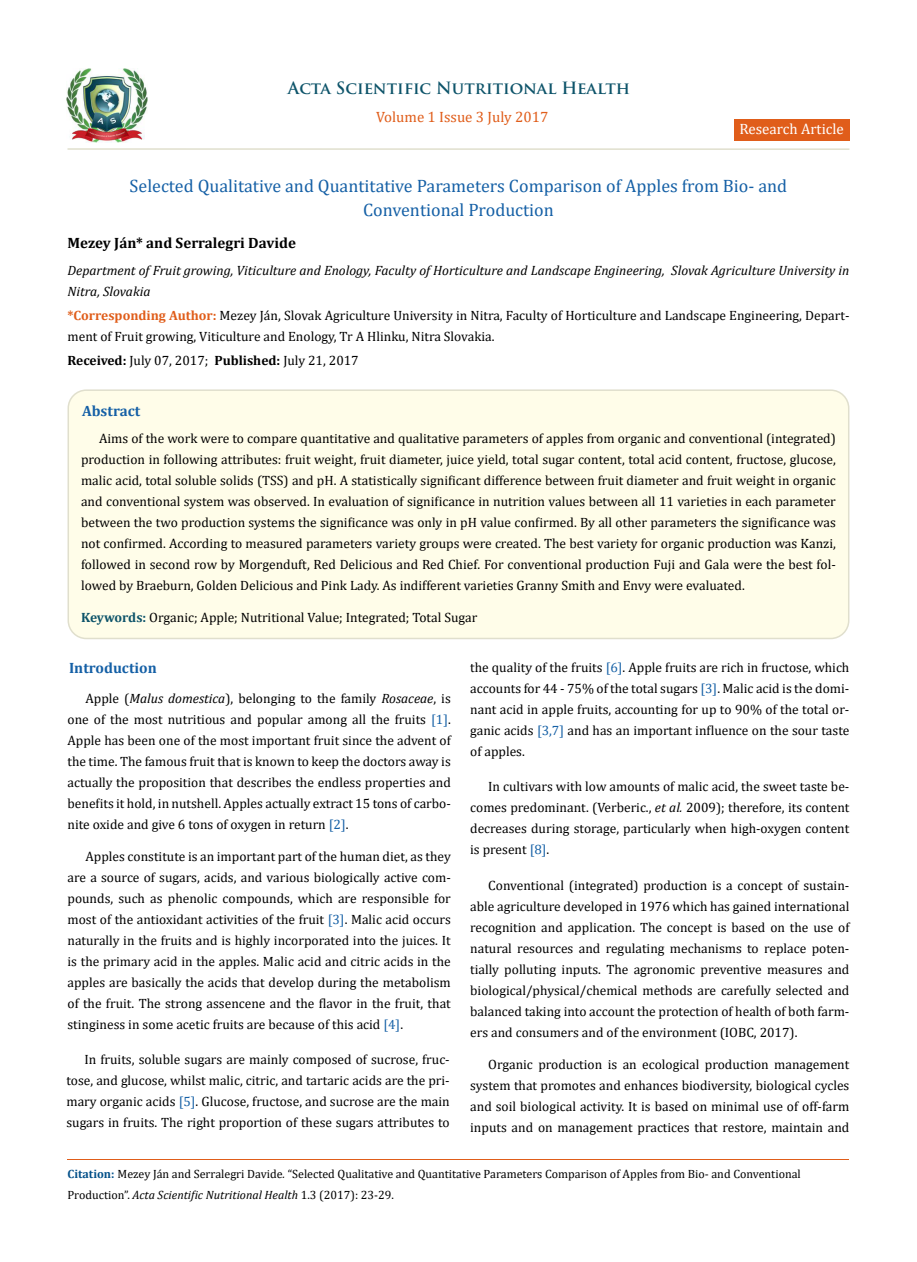
<style>
.page{position:relative;width:917px;height:1262px;background:#fff}
.page>*{position:absolute;margin:0;border:0;box-sizing:border-box;transform-origin:0 0}
.t1{font:18px/24px "Cambria";color:#1560a6;text-align:center}
.t2{font:700 16.5px "Trajan Pro";color:#0e546a}
.t3{font:700 15px "Cambria";color:#000}
.t4{font:15px "Cambria";color:#e05d1a}
.t5{font:700 15px "Cambria";color:#1560a6}
.t6{font:15px "Cambria";color:#fff}
.t7{font:13.5px/21px "Cambria";color:#000;text-align:justify}
.t8{font:italic 13.5px/21px "Cambria";color:#000}
.t9{font:12px/21px "Cambria";color:#000}
.s1{font-weight:700;color:#e05d1a}
.s2{font-weight:700}
.s3{font-weight:700;color:#0e546a}
.s4{color:#1560a6}
.s5{font-style:italic}
.s6{font-weight:700;color:#035089}
</style>
<div class="page">
<img style="left:67px;top:68px;width:80px;height:74px">
<div style="left:734px;top:119px;width:115px;height:22px;background:#e05d1a"></div>
<div style="left:68px;top:390px;width:780px;height:248px;background:#fffde9;border-radius:18px"></div>
<div style="left:67px;top:389px;width:782px;height:250px;border:2px solid #e0dfcd;border-radius:18px"></div>
<hr style="left:67px;top:1159px;width:782px;height:1px;background:#e05d1a">
<hr style="left:67px;top:148px;width:782px;height:2px;background:#e0dfcd">
<p class="t2" style="left:288px;top:77px;width:344px">Acta Scientific Nutritional Health</p>
<p class="t4" style="left:376px;top:108px;width:174px">Volume 1 Issue 3 July 2017</p>
<p class="t6" style="left:739px;top:120px;width:106px">Research Article</p>
<h1 class="t1" style="left:130px;top:174px;width:659px">Selected Qualitative and Quantitative Parameters Comparison of Apples from Bio- and<br>Conventional Production</h1>
<p class="t3" style="left:67px;top:232px;width:230px">Mezey Ján* and Serralegri Davide</p>
<p class="t8" style="left:67px;top:259px;width:783px">Department of Fruit growing, Viticulture and Enology, Faculty of Horticulture and Landscape Engineering, Slovak Agriculture University in<br>Nitra, Slovakia</p>
<p class="t7" style="left:67px;top:305px;width:783px"><span class="s1">*Corresponding Author:</span> Mezey Ján, Slovak Agriculture University in Nitra, Faculty of Horticulture and Landscape Engineering, Depart&shy;ment of Fruit growing, Viticulture and Enology, Tr A Hlinku, Nitra Slovakia.</p>
<p class="t7" style="left:67px;top:350px;width:293px"><span class="s2">Received:</span> July 07, 2017; <span class="s2">Published:</span> July 21, 2017</p>
<p class="t5" style="left:82px;top:400px;width:60px">Abstract</p>
<p class="t7" style="left:81px;top:428px;width:756px;text-indent:18px">Aims of the work were to compare quantitative and qualitative parameters of apples from organic and conventional (integrated) production in following attributes: fruit weight, fruit diameter, juice yield, total sugar content, total acid content, fructose, glucose, malic acid, total soluble solids (TSS) and pH. A statistically significant difference between fruit diameter and fruit weight in organic and conventional system was observed. In evaluation of significance in nutrition values between all 11 varieties in each parameter between the two production systems the significance was only in pH value confirmed. By all other parameters the significance was not confirmed. According to measured parameters variety groups were created. The best variety for organic production was Kanzi, followed in second row by Morgenduft, Red Delicious and Red Chief. For conventional production Fuji and Gala were the best fol&shy;lowed by Braeburn, Golden Delicious and Pink Lady. As indifferent varieties Granny Smith and Envy were evaluated.</p>
<p class="t7" style="left:81px;top:606px;width:398px"><span class="s3">Keywords:</span> Organic; Apple; Nutritional Value; Integrated; Total Sugar</p>
<p class="t7" style="left:470px;top:657px;width:381px">the quality of the fruits <span class="s4">[6]</span>. Apple fruits are rich in fructose, which accounts for 44 - 75% of the total sugars <span class="s4">[3]</span>. Malic acid is the domi&shy;nant acid in apple fruits, accounting for up to 90% of the total or&shy;ganic acids <span class="s4">[3,7]</span> and has an important influence on the sour taste of apples.</p>
<p class="t7" style="left:470px;top:776px;width:381px;text-indent:18px">In cultivars with low amounts of malic acid, the sweet taste be&shy;comes predominant. (Verberic., <span class="s5">et al.</span> 2009); therefore, its content decreases during storage, particularly when high-oxygen content is present <span class="s4">[8]</span>.</p>
<p class="t7" style="left:470px;top:875px;width:381px;text-indent:18px">Conventional (integrated) production is a concept of sustain&shy;able agriculture developed in 1976 which has gained international recognition and application. The concept is based on the use of natural resources and regulating mechanisms to replace poten&shy;tially polluting inputs. The agronomic preventive measures and biological/physical/chemical methods are carefully selected and balanced taking into account the protection of health of both farm&shy;ers and consumers and of the environment (IOBC, 2017).</p>
<p class="t7" style="left:470px;top:1053px;width:381px;text-indent:18px">Organic production is an ecological production management system that promotes and enhances biodiversity, biological cycles and soil biological activity. It is based on minimal use of off-farm inputs and on management practices that restore, maintain and</p>
<p class="t9" style="left:67px;top:1162px;width:734px"><span class="s6">Citation:</span> Mezey Ján and Serralegri Davide<span class="s5">.</span> “Selected Qualitative and Quantitative Parameters Comparison of Apples from Bio- and Conventional<br>Production”. <span class="s5">Acta Scientific Nutritional Health</span> 1.3 (2017): 23-29.</p>
<p class="t5" style="left:69px;top:657px;width:89px">Introduction</p>
<p class="t7" style="left:67px;top:688px;width:385px;text-indent:18px">Apple (<span class="s5">Malus domestica</span>), belonging to the family <span class="s5">Rosaceae</span>, is one of the most nutritious and popular among all the fruits <span class="s4">[1]</span>.<br>Apple has been one of the most important fruit since the advent of the time. The famous fruit that is known to keep the doctors away is actually the proposition that describes the endless properties and benefits it hold, in nutshell. Apples actually extract 15 tons of carbo&shy;nite oxide and give 6 tons of oxygen in return <span class="s4">[2]</span>.</p>
<p class="t7" style="left:67px;top:846px;width:385px;text-indent:18px">Apples constitute is an important part of the human diet, as they are a source of sugars, acids, and various biologically active com&shy;pounds, such as phenolic compounds, which are responsible for most of the antioxidant activities of the fruit <span class="s4">[3]</span>. Malic acid occurs naturally in the fruits and is highly incorporated into the juices. It is the primary acid in the apples. Malic acid and citric acids in the apples are basically the acids that develop during the metabolism of the fruit. The strong assencene and the flavor in the fruit, that stinginess in some acetic fruits are because of this acid <span class="s4">[4]</span>.</p>
<p class="t7" style="left:66px;top:1048px;width:385px;text-indent:18px">In fruits, soluble sugars are mainly composed of sucrose, fruc&shy;tose, and glucose, whilst malic, citric, and tartaric acids are the pri&shy;mary organic acids <span class="s4">[5]</span>. Glucose, fructose, and sucrose are the main sugars in fruits. The right proportion of these sugars attributes to</p>
</div>
